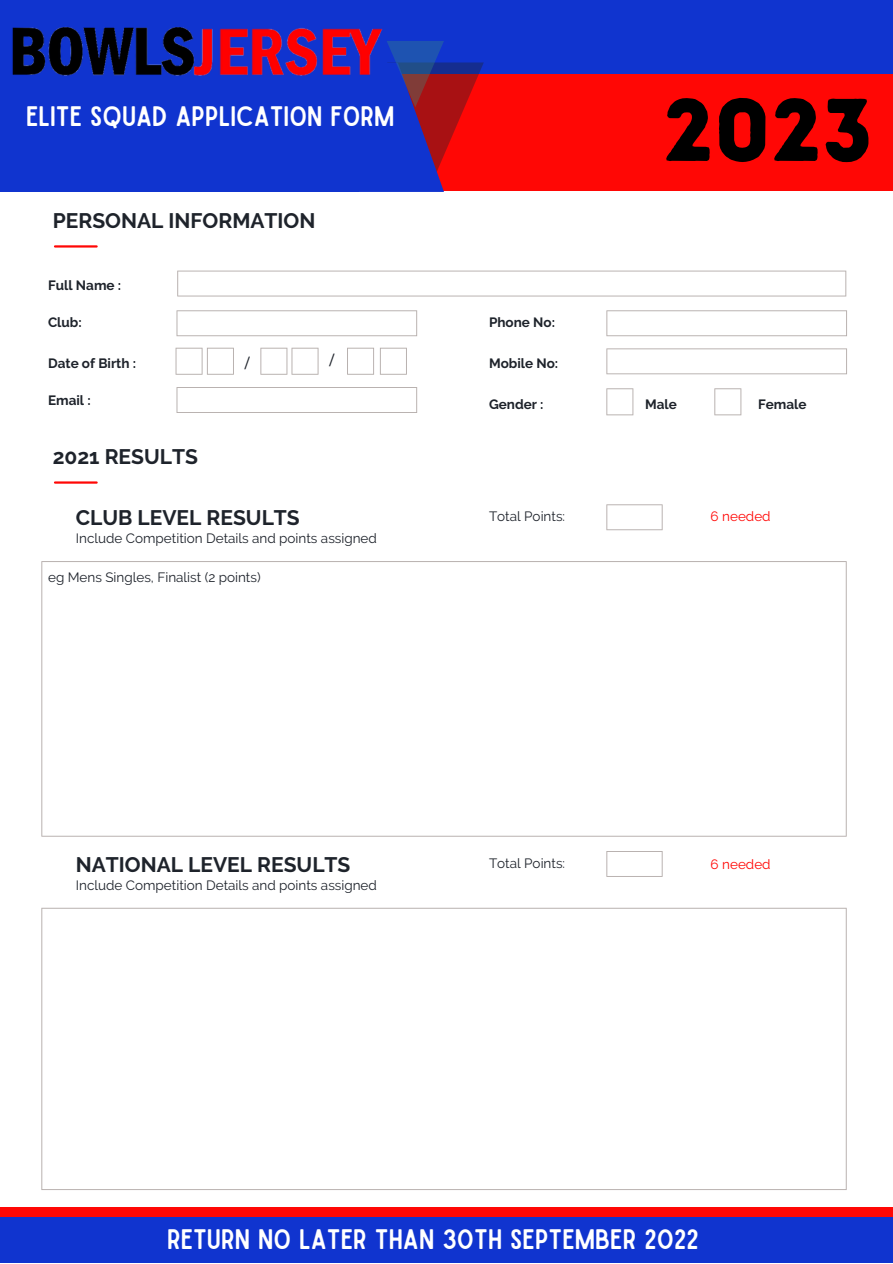
<style>
.page{position:relative;width:893px;height:1264px;background:#fff}
.page>*{position:absolute;margin:0;border:0;box-sizing:border-box;transform-origin:0 0}
.t1{font:88.65px "Intro Rust Base";color:#000}
.t2{font:27px "Sailors";color:#fff}
.t3{font:700 21px "Raleway";color:#1e232b}
.t4{font:13.5px "Raleway";color:#1e232b}
.t5{font:700 13.5px "Raleway";color:#1e232b}
.t6{font:13.5px "Raleway";color:#ff0705}
.t7{font:500 13.5px "Montserrat";color:#1e232b}
</style>
<div class="page">
<div style="left:0;top:1207px;width:892px;height:25px;background:#ff0705"></div>
<div style="left:0;top:1217px;width:892px;height:45px;background:#1034cf"></div>
<div style="left:0;top:0;width:892px;height:175px;background:#1034cf"></div>
<div style="left:374px;top:74px;width:518px;height:117px;background:#ff0705"></div>
<div style="left:0;top:63px;width:359px;height:129px;background:#1034cf"></div>
<hr style="left:55px;top:245px;width:42px;height:2px;background:#ff0705">
<svg style="left:359px;top:41px;width:124px;height:151px"></svg>
<svg style="left:177px;top:270px;width:669px;height:26px"></svg>
<svg style="left:176px;top:310px;width:241px;height:26px"></svg>
<svg style="left:606px;top:310px;width:241px;height:26px"></svg>
<svg style="left:606px;top:348px;width:241px;height:26px"></svg>
<svg style="left:175px;top:348px;width:59px;height:27px"></svg>
<svg style="left:606px;top:388px;width:27px;height:27px"></svg>
<svg style="left:714px;top:388px;width:27px;height:27px"></svg>
<svg style="left:380px;top:348px;width:27px;height:27px"></svg>
<svg style="left:260px;top:348px;width:58px;height:27px"></svg>
<svg style="left:347px;top:348px;width:27px;height:27px"></svg>
<svg style="left:176px;top:387px;width:241px;height:26px"></svg>
<img style="left:12px;top:27px;width:371px;height:49px">
<hr style="left:55px;top:481px;width:42px;height:2px;background:#ff0705">
<svg style="left:606px;top:504px;width:56px;height:26px"></svg>
<svg style="left:41px;top:561px;width:805px;height:275px"></svg>
<svg style="left:606px;top:851px;width:56px;height:25px"></svg>
<svg style="left:41px;top:907px;width:805px;height:282px"></svg>
<h2 class="t2" style="left:26px;top:106px;width:370px">ELITE SQUAD APPLICATION FORM</h2>
<h3 class="t3" style="left:53px;top:208px;width:264px">PERSONAL INFORMATION</h3>
<p class="t5" style="left:48px;top:277px;width:75px">Full Name :</p>
<p class="t5" style="left:48px;top:314px;width:35px">Club:</p>
<p class="t5" style="left:48px;top:355px;width:90px">Date of Birth :</p>
<p class="t5" style="left:48px;top:392px;width:44px">Email :</p>
<p class="t5" style="left:489px;top:396px;width:56px">Gender :</p>
<p class="t5" style="left:489px;top:314px;width:67px">Phone No:</p>
<p class="t7" style="left:245px;top:354px;width:6px">/</p>
<p class="t7" style="left:329px;top:352px;width:6px">/</p>
<p class="t5" style="left:489px;top:355px;width:71px">Mobile No:</p>
<h3 class="t3" style="left:53px;top:444px;width:147px">2021 RESULTS</h3>
<h3 class="t3" style="left:76px;top:505px;width:225px">CLUB LEVEL RESULTS</h3>
<p class="t4" style="left:489px;top:508px;width:78px">Total Points:</p>
<p class="t4" style="left:76px;top:530px;width:302px">Include Competition Details and points assigned</p>
<p class="t4" style="left:48px;top:569px;width:214px">eg Mens Singles, Finalist (2 points)</p>
<h1 class="t1" style="left:662px;top:77px;width:211px">2023</h1>
<p class="t5" style="left:645px;top:396px;width:33px">Male</p>
<p class="t5" style="left:758px;top:396px;width:50px">Female</p>
<p class="t6" style="left:710px;top:508px;width:61px">6 needed</p>
<h3 class="t3" style="left:76px;top:852px;width:276px">NATIONAL LEVEL RESULTS</h3>
<p class="t4" style="left:489px;top:855px;width:78px">Total Points:</p>
<p class="t4" style="left:76px;top:876px;width:302px">Include Competition Details and points assigned</p>
<p class="t6" style="left:710px;top:856px;width:61px">6 needed</p>
<h2 class="t2" style="left:167px;top:1228px;width:533px">RETURN NO LATER THAN 30th SEPTEMBER 2022</h2>
</div>
